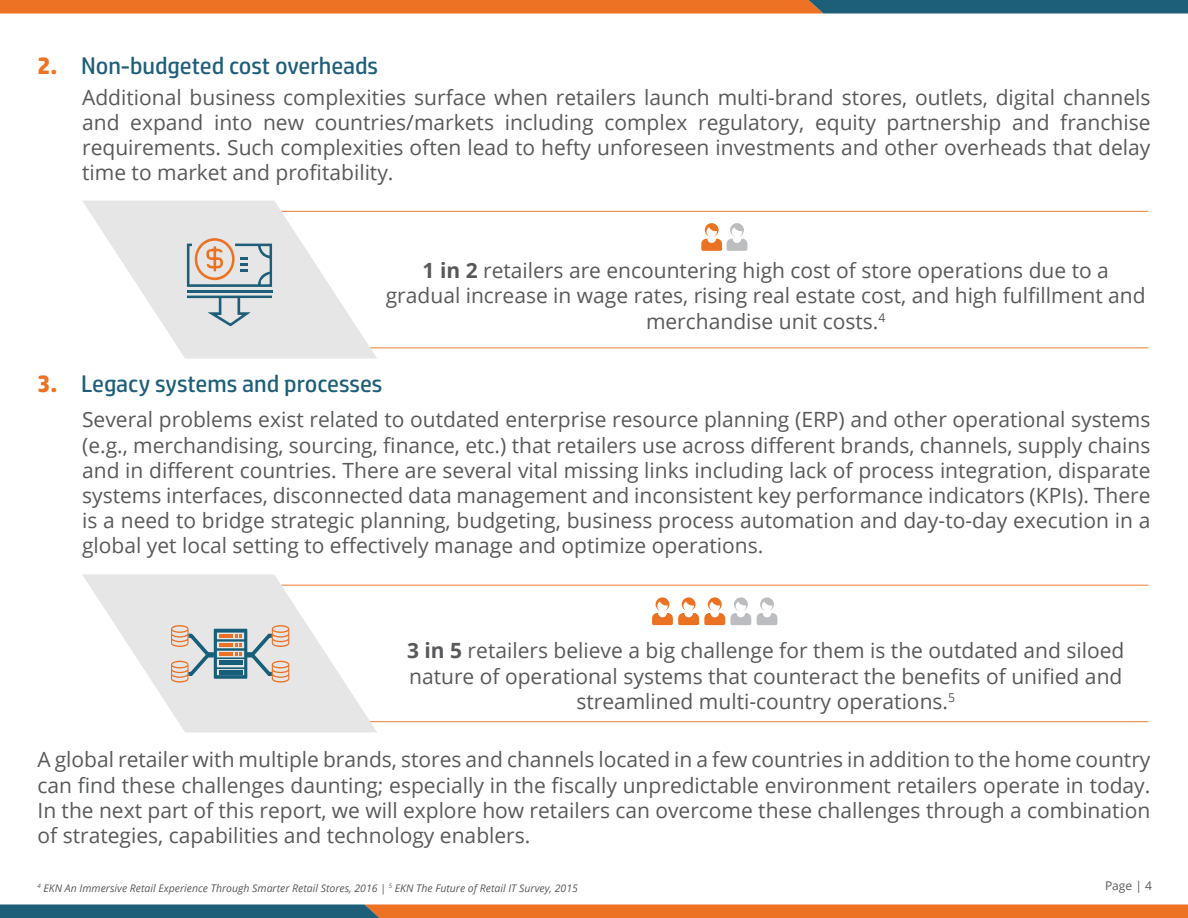
<style>
.page{position:relative;width:1188px;height:918px;background:#fff}
.page>*{position:absolute;margin:0;border:0;box-sizing:border-box;transform-origin:0 0}
.Heading_normal{font:24px "HP Simplified W02";color:#1d5e79}
.t1{font:21px/25.2px "Open Sans";color:#58595b;text-align:justify}
.t2{font:12px "Open Sans";color:#58595b}
.Source{font:italic 10.5px "Open Sans";color:#58595b}
.s1{font-weight:700;color:#ed7223}
.s2{font-weight:700}
</style>
<div class="page">
<svg style="left:0;top:0;width:1188px;height:14px;background:#af7144"></svg>
<svg style="left:0;top:904px;width:1188px;height:14px;background:#ae7044"></svg>
<hr style="left:281px;top:211px;width:867px;height:1px;background:#ec7223">
<hr style="left:281px;top:347px;width:867px;height:1px;background:#ec7223">
<svg style="left:83px;top:201px;width:294px;height:158px;fill:#e6e6e6"></svg>
<hr style="left:281px;top:585px;width:867px;height:1px;background:#ec7223">
<hr style="left:281px;top:721px;width:867px;height:1px;background:#ec7223">
<svg style="left:83px;top:574px;width:294px;height:158px;fill:#e6e6e6"></svg>
<svg style="left:187px;top:296px;width:85px;height:30px;background:#c5d0d4"></svg>
<hr style="left:187px;top:290px;width:85px;height:2px;background:#1e5e79">
<svg style="left:187px;top:238px;width:85px;height:49px;background:#c6c2bc"></svg>
<svg style="left:171px;top:625px;width:118px;height:58px;background:#babbb8"></svg>
<svg style="left:757px;top:597px;width:20px;height:28px"></svg>
<svg style="left:652px;top:597px;width:99px;height:28px"></svg>
<svg style="left:701px;top:223px;width:46px;height:28px"></svg>
<p class="Heading_normal" style="left:38px;top:49px;width:342px"><span class="s1">2.</span> Non-budgeted cost overheads</p>
<p class="t1" style="left:82px;top:84px;width:1070px">Additional business complexities surface when retailers launch multi-brand stores, outlets, digital channels and expand into new countries/markets including complex regulatory, equity partnership and franchise requirements. Such complexities often lead to hefty unforeseen investments and other overheads that delay time to market and profitability.</p>
<p class="t1" style="left:386px;top:257px;width:761px;text-align:center"><span class="s2">1 in 2</span> retailers are encountering high cost of store operations due to a gradual increase in wage rates, rising real estate cost, and high fulfillment and merchandise unit costs.<sup>4</sup></p>
<p class="Heading_normal" style="left:38px;top:367px;width:346px"><span class="s1">3.</span> Legacy systems and processes</p>
<p class="t1" style="left:82px;top:407px;width:1070px">Several problems exist related to outdated enterprise resource planning (ERP) and other operational systems (e.g., merchandising, sourcing, finance, etc.) that retailers use across different brands, channels, supply chains and in different countries. There are several vital missing links including lack of process integration, disparate systems interfaces, disconnected data management and inconsistent key performance indicators (KPIs). There is a need to bridge strategic planning, budgeting, business process automation and day-to-day execution in a global yet local setting to effectively manage and optimize operations.</p>
<p class="t1" style="left:407px;top:638px;width:719px;text-align:center"><span class="s2">3 in 5</span> retailers believe a big challenge for them is the outdated and siloed nature of operational systems that counteract the benefits of unified and streamlined multi-country operations.<sup>5</sup></p>
<p class="t1" style="left:38px;top:747px;width:1115px">A global retailer with multiple brands, stores and channels located in a few countries in addition to the home country can find these challenges daunting; especially in the fiscally unpredictable environment retailers operate in today.<br>In the next part of this report, we will explore how retailers can overcome these challenges through a combination of strategies, capabilities and technology enablers.</p>
<p class="Source" style="left:38px;top:881px;width:542px"><sup>4</sup> EKN An Immersive Retail Experience Through Smarter Retail Stores, 2016 | <sup>5</sup> EKN The Future of Retail IT Survey, 2015</p>
<p class="t2" style="left:1105px;top:878px;width:48px">Page | 4</p>
</div>
